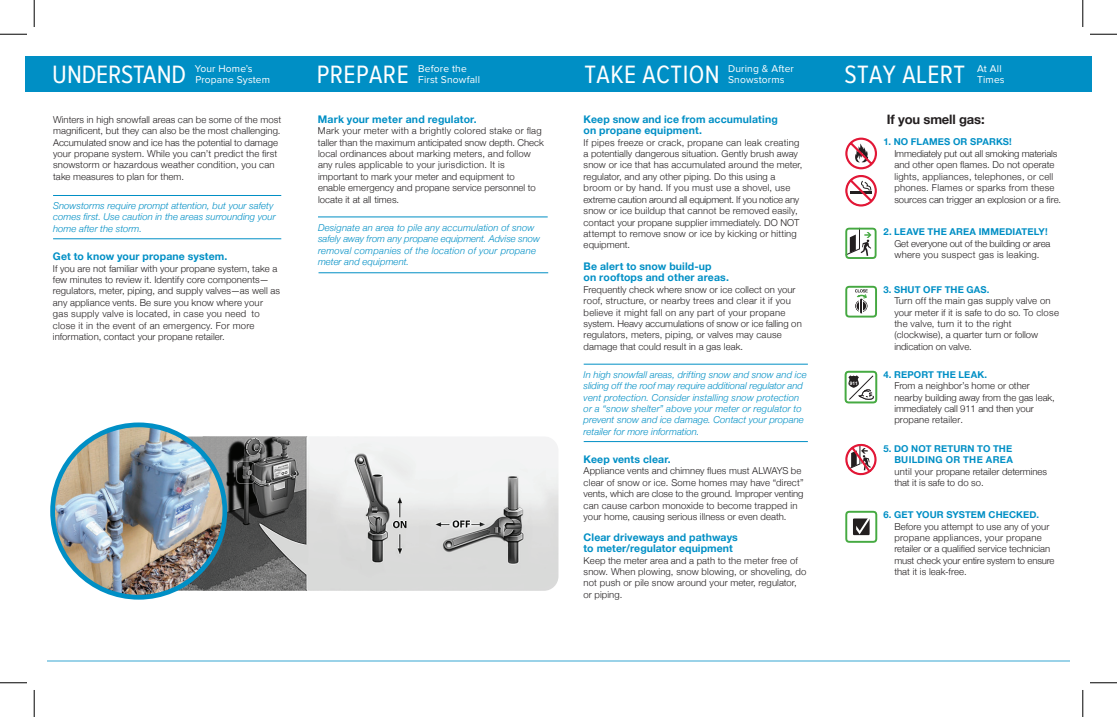
<style>
.page{position:relative;width:1117px;height:717px;background:#fff}
.page>*{position:absolute;margin:0;border:0;box-sizing:border-box;transform-origin:0 0}
.t1{font:26px "Proxima Nova Cond";letter-spacing:.015em;color:#fff}
.t2{font:26px "Proxima Nova Cond";letter-spacing:-.005em;color:#fff}
.t3{font:700 13px "Helvetica Neue";letter-spacing:-.01em;color:#231f20}
.t4{font:700 10.5px/11px "Helvetica Neue";letter-spacing:.01em;color:#008fc5}
.t5{font:10.3px/10.4px "Proxima Nova";letter-spacing:.015em;color:#fff}
.t6{font:300 9.5px/11.4px "Helvetica Neue";letter-spacing:.01em;color:#231f20}
.t7{font:italic 300 9.5px/11.4px "Helvetica Neue";letter-spacing:.005em;color:#008fc5}
.t8{font:700 9.5px/11.5px "Helvetica Neue";letter-spacing:.015em;color:#008fc5;text-align:right}
.t9{font:700 4.8px "Arial";color:#fff}
</style>
<div class="page">
<div style="left:25px;top:56px;width:1067px;height:35px;background:#008fc5"></div>
<hr style="left:318px;top:217px;width:230px;height:1px;background:#008fc5">
<hr style="left:318px;top:272px;width:230px;height:1px;background:#008fc5">
<hr style="left:584px;top:364px;width:224px;height:1px;background:#008fc5">
<hr style="left:584px;top:441px;width:224px;height:1px;background:#008fc5">
<hr style="left:53px;top:195px;width:228px;height:1px;background:#008fc5">
<hr style="left:53px;top:238px;width:228px;height:1px;background:#008fc5">
<svg style="left:845px;top:444px;width:32px;height:31px"></svg>
<div style="left:845px;top:510px;width:32px;height:32px;border:2px solid #46aa42;border-radius:4px"></div>
<div style="left:853px;top:518px;width:17px;height:17px;background:#231f20"></div>
<svg style="left:856px;top:518px;width:14px;height:16px"></svg>
<img style="left:216px;top:436px;width:342px;height:154px">
<img style="left:178px;top:436px;width:38px;height:154px">
<svg style="left:50px;top:422px;width:177px;height:177px;background:#1693c2"></svg>
<img style="left:55px;top:427px;width:167px;height:167px;border-radius:84px">
<hr style="left:47px;top:659px;width:1023px;height:1px;background:#008fc5">
<div style="left:845px;top:370px;width:32px;height:33px;border:2px solid #46aa42;border-radius:4px"></div>
<svg style="left:845px;top:137px;width:32px;height:70px"></svg>
<div style="left:845px;top:227px;width:31px;height:32px;border:2px solid #45a841;border-radius:3px"></div>
<svg style="left:845px;top:228px;width:26px;height:28px"></svg>
<div style="left:845px;top:286px;width:32px;height:31px;border:2px solid #45a841;border-radius:3px"></div>
<svg style="left:855px;top:289px;width:13px;height:24px"></svg>
<svg style="left:0;top:34px;width:27px;height:1px"></svg>
<svg style="left:1090px;top:34px;width:27px;height:1px"></svg>
<svg style="left:0;top:682px;width:27px;height:1px"></svg>
<svg style="left:1090px;top:682px;width:27px;height:1px"></svg>
<svg style="left:34px;top:0;width:1px;height:27px"></svg>
<svg style="left:34px;top:690px;width:1px;height:26px"></svg>
<svg style="left:1082px;top:0;width:2px;height:27px"></svg>
<svg style="left:1082px;top:690px;width:2px;height:26px"></svg>
<svg style="left:847px;top:375px;width:27px;height:27px"></svg>
<h1 class="t2" style="left:52px;top:63px;width:135px">UNDERSTAND</h1>
<h1 class="t1" style="left:317px;top:63px;width:93px">PREPARE</h1>
<h1 class="t1" style="left:585px;top:63px;width:137px">TAKE ACTION</h1>
<h1 class="t1" style="left:844px;top:63px;width:122px">STAY ALERT</h1>
<p class="t6" style="left:53px;top:114px;width:230px">Winters in high snowfall areas can be some of the most magnificent, but they can also be the most challenging.<br>Accumulated snow and ice has the potential to damage your propane system. While you can’t predict the first snowstorm or hazardous weather condition, you can take measures to plan for them.</p>
<p class="t5" style="left:195px;top:64px;width:77px">Your Home’s<br>Propane System</p>
<p class="t5" style="left:418px;top:64px;width:63px">Before the<br>First Snowfall</p>
<p class="t5" style="left:728px;top:64px;width:67px">During &amp; After<br>Snowstorms</p>
<p class="t5" style="left:977px;top:64px;width:29px">At All<br>Times</p>
<h2 class="t3" style="left:887px;top:114px;width:99px">If you smell gas:</h2>
<p class="t4" style="left:318px;top:114px;width:160px">Mark your meter and regulator.</p>
<p class="t6" style="left:318px;top:126px;width:227px">Mark your meter with a brightly colored stake or flag taller than the maximum anticipated snow depth. Check local ordinances about marking meters, and follow any rules applicable to your jurisdiction. It is important to mark your meter and equipment to enable emergency and propane service personnel to locate it at all times.</p>
<p class="t7" style="left:318px;top:223px;width:224px">Designate an area to pile any accumulation of snow safely away from any propane equipment. Advise snow removal companies of the location of your propane meter and equipment.</p>
<p class="t4" style="left:584px;top:114px;width:196px;line-height:11.4px">Keep snow and ice from accumulating on propane equipment.</p>
<p class="t6" style="left:584px;top:137px;width:220px">If pipes freeze or crack, propane can leak creating a potentially dangerous situation. Gently brush away snow or ice that has accumulated around the meter, regulator, and any other piping. Do this using a broom or by hand. If you must use a shovel, use extreme caution around all equipment. If you notice any snow or ice buildup that cannot be removed easily, contact your propane supplier immediately. DO NOT attempt to remove snow or ice by kicking or hitting equipment.</p>
<p class="t4" style="left:584px;top:262px;width:147px">Be alert to snow build-up<br>on rooftops and other areas.</p>
<p class="t6" style="left:584px;top:284px;width:220px">Frequently check where snow or ice collect on your roof, structure, or nearby trees and clear it if you believe it might fall on any part of your propane system. Heavy accumulations of snow or ice falling on regulators, meters, piping, or valves may cause damage that could result in a gas leak.</p>
<p class="t7" style="left:584px;top:369px;width:224px">In high snowfall areas, drifting snow and snow and ice sliding off the roof may require additional regulator and vent protection. Consider installing snow protection or a “snow shelter” above your meter or regulator to prevent snow and ice damage. Contact your propane retailer for more information.</p>
<p class="t4" style="left:584px;top:454px;width:89px">Keep vents clear.</p>
<p class="t6" style="left:584px;top:466px;width:222px">Appliance vents and chimney flues must ALWAYS be clear of snow or ice. Some homes may have “direct” vents, which are close to the ground. Improper venting can cause carbon monoxide to become trapped in your home, causing serious illness or even death.</p>
<p class="t4" style="left:584px;top:532px;width:156px">Clear driveways and pathways to meter/regulator equipment</p>
<p class="t6" style="left:584px;top:555px;width:224px">Keep the meter area and a path to the meter free of snow. When plowing, snow blowing, or shoveling, do not push or pile snow around your meter, regulator, or piping.</p>
<p class="t8" style="left:883px;top:137px;width:130px">1. NO FLAMES OR SPARKS!</p>
<p class="t6" style="left:894px;top:148px;width:168px">Immediately put out all smoking materials and other open flames. Do not operate lights, appliances, telephones, or cell phones. Flames or sparks from these sources can trigger an explosion or a fire.</p>
<p class="t8" style="left:883px;top:227px;width:166px">2. LEAVE THE AREA IMMEDIATELY!</p>
<p class="t6" style="left:894px;top:238px;width:158px">Get everyone out of the building or area where you suspect gas is leaking.</p>
<p class="t8" style="left:883px;top:284px;width:108px">3. SHUT OFF THE GAS.</p>
<p class="t6" style="left:894px;top:295px;width:166px">Turn off the main gas supply valve on your meter if it is safe to do so. To close the valve, turn it to the right (clockwise), a quarter turn or follow indication on valve.</p>
<p class="t7" style="left:53px;top:200px;width:224px">Snowstorms require prompt attention, but your safety comes first. Use caution in the areas surrounding your home after the storm.</p>
<p class="t4" style="left:53px;top:252px;width:176px">Get to know your propane system.</p>
<p class="t6" style="left:53px;top:263px;width:229px">If you are not familiar with your propane system, take a few minutes to review it. Identify core components— regulators, meter, piping, and supply valves—as well as any appliance vents. Be sure you know where your gas supply valve is located, in case you need to close it in the event of an emergency. For more information, contact your propane retailer.</p>
<p class="t8" style="left:883px;top:369px;width:105px">4. REPORT THE LEAK.</p>
<p class="t9" style="left:850px;top:381px;width:9px">911</p>
<p class="t6" style="left:894px;top:381px;width:162px">From a neighbor’s home or other nearby building away from the gas leak, immediately call 911 and then your propane retailer.</p>
<p class="t8" style="left:883px;top:443px;width:131px">5. DO NOT RETURN TO THE<br>BUILDING OR THE AREA</p>
<p class="t6" style="left:894px;top:466px;width:154px">until your propane retailer determines that it is safe to do so.</p>
<p class="t6" style="left:894px;top:521px;width:162px">Before you attempt to use any of your propane appliances, your propane retailer or a qualified service technician must check your entire system to ensure that it is leak-free.</p>
<p class="t8" style="left:883px;top:509px;width:157px">6. GET YOUR SYSTEM CHECKED.</p>
</div>
